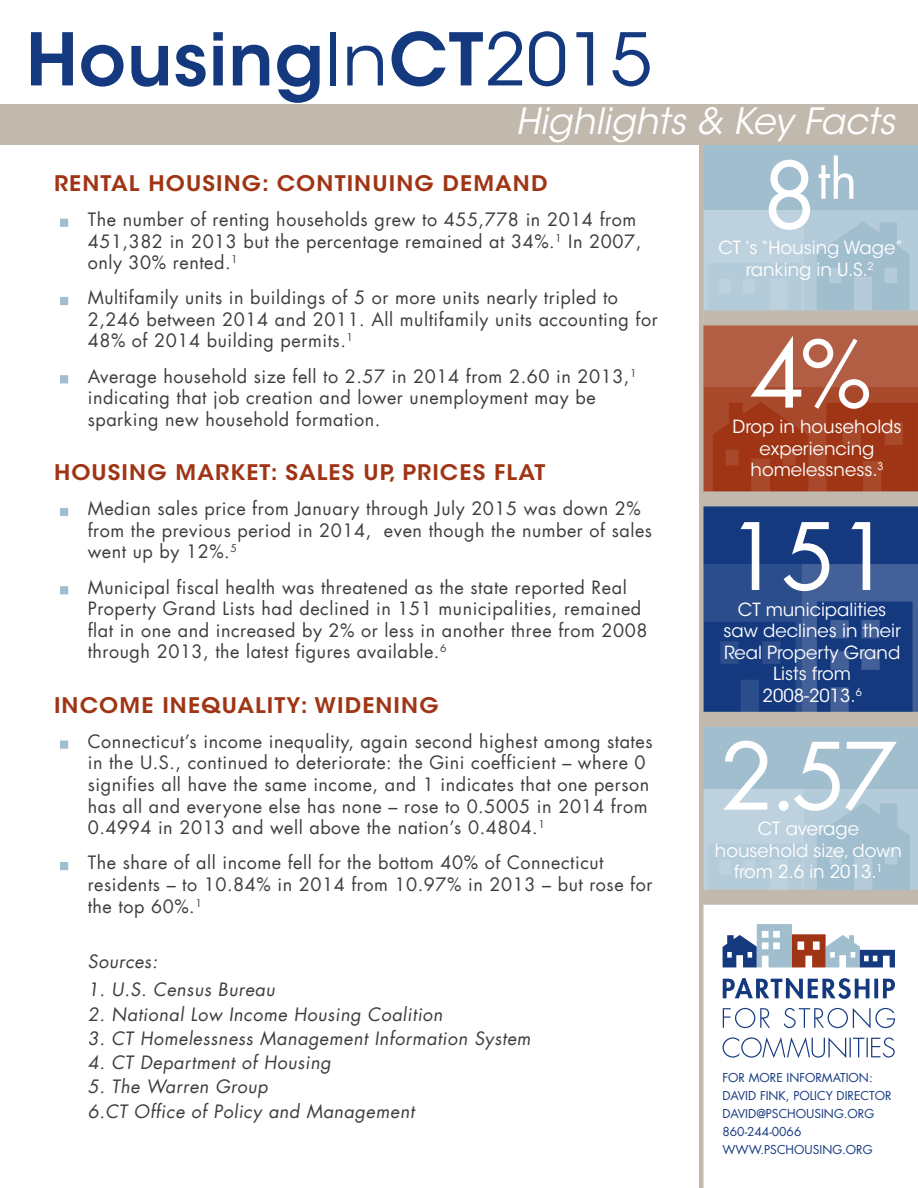
<style>
.page{position:relative;width:918px;height:1188px;background:#fff}
.page>*{position:absolute;margin:0;border:0;box-sizing:border-box;transform-origin:0 0}
.t1{font:90px "Futura LT";color:#fff}
.t2{font:600 72px "ITC Avant Garde Std";letter-spacing:.01em;color:#15397f}
.t3{font:52.5px "Futura LT";color:#fff}
.t4{font:italic 36px "ITC Avant Garde Std";color:#fff}
.t5{font:600 21.3px "ITC Avant Garde Std";letter-spacing:.05em;color:#9f3515;scale:1.05 1}
.t6{font:18px/21.6px "Futura LT";letter-spacing:.03em;color:#3e3e3f}
.t7{font:18px/21.6px "ITC Avant Garde Std";color:#fff;text-align:center}
.t8{font:12px/18px "Futura LT";color:#15397f}
.s1{font-weight:400}
.s2{font-size:90px}
</style>
<div class="page">
<svg style="left:723px;top:1037px;width:172px;height:21px"></svg>
<svg style="left:723px;top:1008px;width:172px;height:20px"></svg>
<svg style="left:723px;top:978px;width:172px;height:21px"></svg>
<svg style="left:723px;top:924px;width:172px;height:43px"></svg>
<div style="left:701px;top:145px;width:217px;height:91px;background:#a1becf"></div>
<div style="left:701px;top:324px;width:217px;height:84px;background:#b25e44"></div>
<div style="left:703px;top:210px;width:158px;height:100px;background:#bdd2de"></div>
<div style="left:804px;top:210px;width:114px;height:100px;background:#b4cbd9"></div>
<div style="left:703px;top:388px;width:215px;height:105px;background:#a9492c"></div>
<div style="left:795px;top:547px;width:123px;height:165px;background:#446099"></div>
<svg style="left:817px;top:602px;width:96px;height:110px"></svg>
<svg style="left:826px;top:403px;width:92px;height:88px"></svg>
<svg style="left:713px;top:402px;width:95px;height:89px"></svg>
<div style="left:701px;top:547px;width:101px;height:165px;background:#2c4d8c"></div>
<svg style="left:704px;top:622px;width:91px;height:90px"></svg>
<div style="left:0;top:104px;width:918px;height:41px;background:#c1b9ae"></div>
<svg style="left:817px;top:222px;width:93px;height:88px"></svg>
<div style="left:703px;top:499px;width:215px;height:65px;background:#15397f"></div>
<div style="left:701px;top:719px;width:217px;height:100px;background:#a1becf"></div>
<div style="left:703px;top:789px;width:158px;height:102px;background:#bdd2de"></div>
<div style="left:805px;top:789px;width:113px;height:102px;background:#b4cbd9"></div>
<svg style="left:708px;top:889px;width:94px;height:1px"></svg>
<svg style="left:817px;top:803px;width:93px;height:87px"></svg>
<div style="left:703px;top:310px;width:215px;height:15px;background:#c1b9ae"></div>
<div style="left:699px;top:145px;width:5px;height:1043px;background:#c1b9ae"></div>
<div style="left:702px;top:491px;width:216px;height:15px;background:#c1b9ae"></div>
<div style="left:701px;top:712px;width:217px;height:15px;background:#c1b9ae"></div>
<div style="left:701px;top:890px;width:217px;height:15px;background:#c1b9ae"></div>
<div style="left:60px;top:219px;width:8px;height:8px;border:3px solid #a1becf"></div>
<div style="left:60px;top:297px;width:8px;height:8px;border:3px solid #a1becf"></div>
<div style="left:60px;top:375px;width:8px;height:8px;border:3px solid #a1becf"></div>
<div style="left:60px;top:508px;width:8px;height:8px;border:3px solid #a1becf"></div>
<div style="left:60px;top:586px;width:8px;height:8px;border:3px solid #a1becf"></div>
<div style="left:60px;top:740px;width:8px;height:9px;border:3px solid #a1becf"></div>
<div style="left:60px;top:862px;width:8px;height:8px;border:3px solid #a1becf"></div>
<svg style="left:62px;top:220px;width:5px;height:5px"></svg>
<svg style="left:62px;top:298px;width:5px;height:6px"></svg>
<svg style="left:62px;top:377px;width:5px;height:5px"></svg>
<svg style="left:62px;top:509px;width:5px;height:6px"></svg>
<svg style="left:62px;top:588px;width:5px;height:5px"></svg>
<svg style="left:62px;top:742px;width:5px;height:5px"></svg>
<svg style="left:62px;top:863px;width:5px;height:6px"></svg>
<p class="t2" style="left:26px;top:14px;width:628px">Housing<span class="s1">In</span>CT<span class="s1">2015</span></p>
<p class="t4" style="left:516px;top:99px;width:381px">Highlights &amp; Key Facts</p>
<p class="t5" style="left:54px;top:170px;width:472px">RENTAL HOUSING: CONTINUING DEMAND</p>
<p class="t6" style="left:88px;top:209px;width:555px">The number of renting households grew to 455,778 in 2014 from<br>451,382 in 2013 but the percentage remained at 34%.<sup>1</sup> In 2007, only 30% rented.<sup>1</sup></p>
<p class="t6" style="left:88px;top:287px;width:571px">Multifamily units in buildings of 5 or more units nearly tripled to<br>2,246 between 2014 and 2011. All multifamily units accounting for<br>48% of 2014 building permits.<sup>1</sup></p>
<p class="t6" style="left:88px;top:365px;width:550px">Average household size fell to 2.57 in 2014 from 2.60 in 2013,<sup>1 </sup>indicating that job creation and lower unemployment may be sparking new household formation.</p>
<p class="t5" style="left:54px;top:459px;width:470px">HOUSING MARKET: SALES UP, PRICES FLAT</p>
<p class="t6" style="left:88px;top:498px;width:566px">Median sales price from January through July 2015 was down 2% from the previous period in 2014, even though the number of sales went up by 12%.<sup>5</sup></p>
<p class="t6" style="left:88px;top:576px;width:561px">Municipal fiscal health was threatened as the state reported Real Property Grand Lists had declined in 151 municipalities, remained flat in one and increased by 2% or less in another three from 2008 through 2013, the latest figures available.<sup>6</sup></p>
<p class="t5" style="left:54px;top:691px;width:368px">INCOME INEQUALITY: WIDENING</p>
<p class="t6" style="left:88px;top:731px;width:566px">Connecticut’s income inequality, again second highest among states in the U.S., continued to deteriorate: the Gini coefficient – where 0 signifies all have the same income, and 1 indicates that one person has all and everyone else has none – rose to 0.5005 in 2014 from 0.4994 in 2013 and well above the nation’s 0.4804.<sup>1</sup></p>
<p class="t6" style="left:88px;top:852px;width:566px">The share of all income fell for the bottom 40% of Connecticut residents – to 10.84% in 2014 from 10.97% in 2013 – but rose for the top 60%.<sup>1</sup></p>
<p class="t6" style="left:88px;top:951px;width:74px">Sources:</p>
<p class="t6" style="left:88px;top:979px;width:192px">1. U.S. Census Bureau</p>
<p class="t6" style="left:88px;top:1003px;width:359px">2. National Low Income Housing Coalition</p>
<p class="t6" style="left:88px;top:1028px;width:447px">3. CT Homelessness Management Information System</p>
<p class="t6" style="left:88px;top:1052px;width:248px">4. CT Department of Housing</p>
<p class="t6" style="left:88px;top:1076px;width:185px">5. The Warren Group</p>
<p class="t6" style="left:88px;top:1101px;width:331px">6.CT Office of Policy and Management</p>
<p class="t3" style="left:762px;top:146px;width:97px"><span class="s2">8</span>th</p>
<p class="t7" style="left:719px;top:237px;width:186px">CT ‘s “Housing Wage” ranking in U.S.<sup>2</sup></p>
<p class="t1" style="left:750px;top:317px;width:123px">4%</p>
<p class="t7" style="left:732px;top:416px;width:171px">Drop in households experiencing homelessness.<sup>3</sup></p>
<p class="t1" style="left:726px;top:499px;width:168px">151</p>
<p class="t7" style="left:724px;top:599px;width:179px">CT municipalities saw declines in their<br>Real Property Grand<br>Lists from<br>2008-2013.<sup>6</sup></p>
<p class="t1" style="left:720px;top:719px;width:179px">2.57</p>
<p class="t7" style="left:715px;top:818px;width:188px">CT average household size, down from 2.6 in 2013.<sup>1</sup></p>
<p class="t8" style="left:723px;top:1069px;width:171px">FOR MORE INFORMATION:<br>DAVID FINK, POLICY DIRECTOR<br>DAVID@PSCHOUSING.ORG<br>860-244-0066<br>WWW.PSCHOUSING.ORG</p>
</div>
